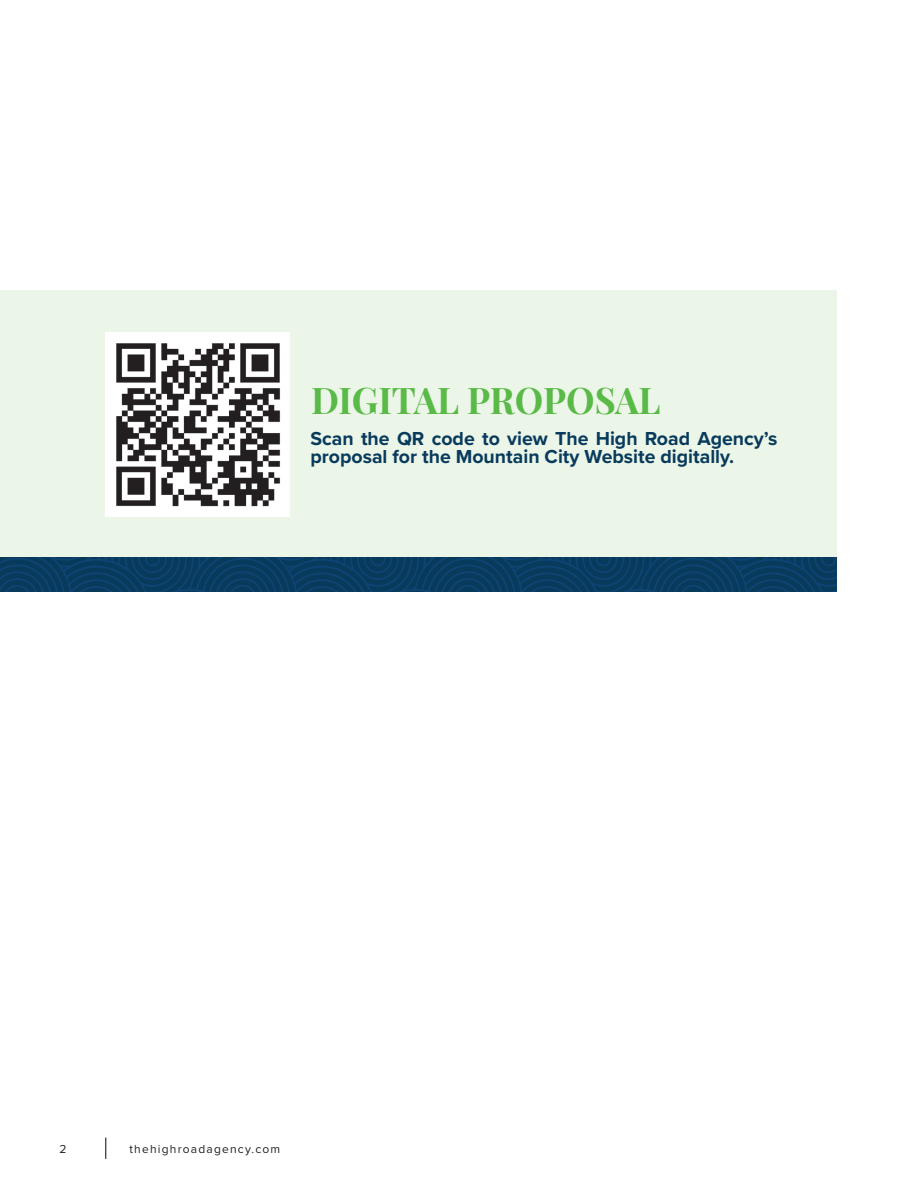
<style>
.page{position:relative;width:918px;height:1188px;background:#fff}
.page>*{position:absolute;margin:0;border:0;box-sizing:border-box;transform-origin:0 0}
.t1{font:700 36px "Playfair Display";letter-spacing:-.01em;color:#59ba47}
.t2{font:700 19.5px/18px "Proxima Nova";color:#083a5c}
.t3{font:12px "Proxima Nova";letter-spacing:.1em;color:#231f20}
</style>
<div class="page">
<div style="left:0;top:291px;width:837px;height:267px;background:#ecf6e8"></div>
<svg style="left:105px;top:1138px;width:1px;height:21px"></svg>
<img style="left:106px;top:332px;width:184px;height:185px">
<img style="left:0;top:557px;width:837px;height:34px">
<h1 class="t1" style="left:311px;top:373px;width:351px">DIGITAL PROPOSAL</h1>
<p class="t2" style="left:310px;top:429px;width:469px">Scan the QR code to view The High Road Agency’s proposal for the Mountain City Website digitally.</p>
<p class="t3" style="left:59px;top:1140px;width:9px">2</p>
<p class="t3" style="left:130px;top:1140px;width:152px">thehighroadagency.com</p>
</div>
